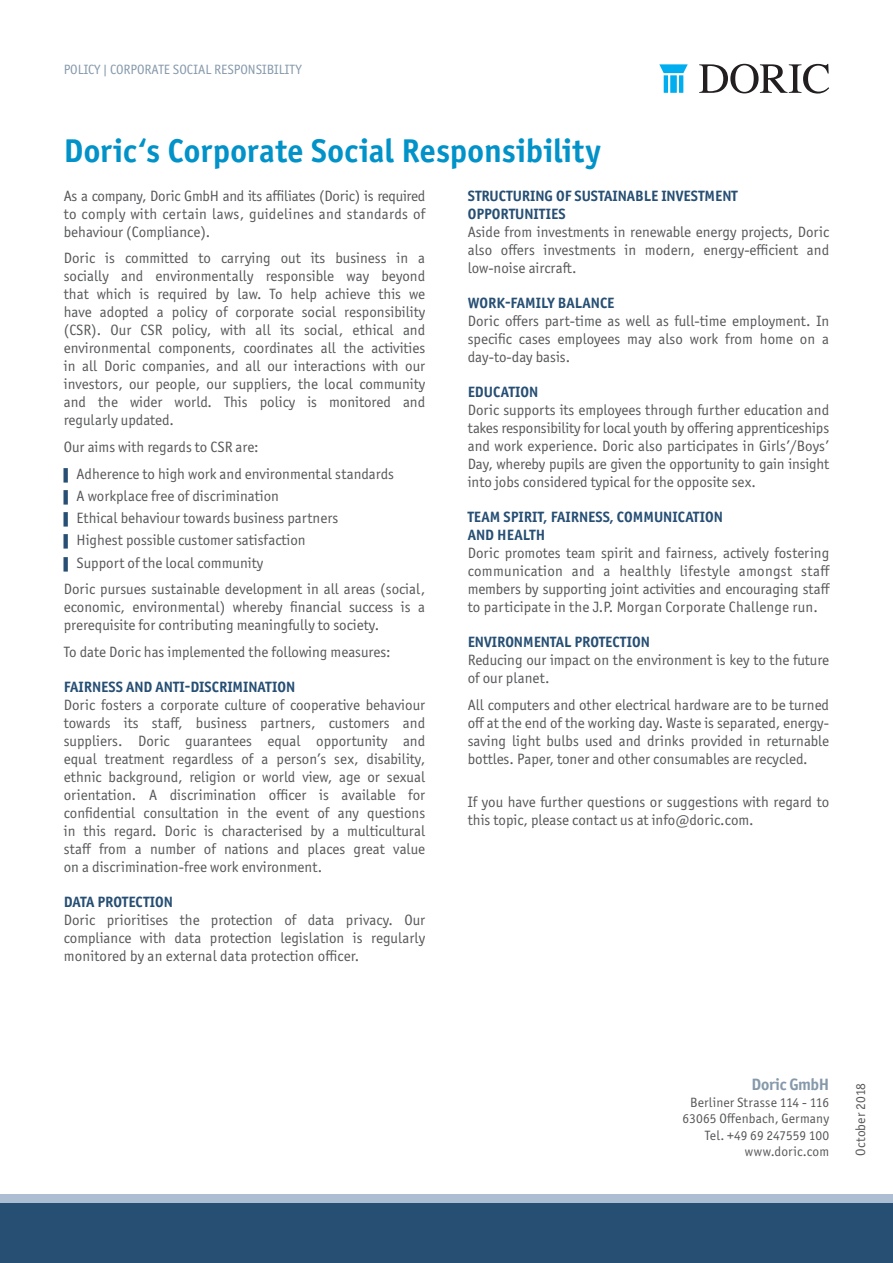
<style>
.page{position:relative;width:893px;height:1263px;background:#fff}
.page>*{position:absolute;margin:0;border:0;box-sizing:border-box;transform-origin:0 0}
.Titel_3{font:700 33px "Officina Sans ITC Std";letter-spacing:.005em;color:#0092c8}
.Fließtext{font:700 16.5px "Officina Sans ITC Std";letter-spacing:-.02em;color:#8699ab}
.Fließtext-2{font:15px/18px "Officina Sans ITC Std";color:#57585a;text-align:justify}
.Titel_3_Dunkelblau{font:700 15px/18px "Officina Sans ITC Std";color:#274f74}
.Fließtext-3{font:13.5px/16.5px "Officina Sans ITC Std";letter-spacing:.01em;color:#57585a;text-align:right}
.Titel_1{font:13.5px "Officina Sans ITC Std";color:#8699ab}
.s1{font-family:"Times New Roman";font-size:12px;color:#274f74}
</style>
<div class="page">
<div style="left:0;top:1201px;width:893px;height:62px;background:#274f74"></div>
<div style="left:0;top:1194px;width:893px;height:9px;background:#aebed2"></div>
<svg style="left:699px;top:64px;width:130px;height:30px"></svg>
<hr style="left:664px;top:75px;width:4px;height:18px;background:#00aeef">
<hr style="left:679px;top:75px;width:4px;height:18px;background:#00aeef">
<div style="left:670px;top:75px;width:7px;height:18px;background:#00aeef"></div>
<svg style="left:659px;top:64px;width:29px;height:9px"></svg>
<p class="Titel_1" style="left:64px;top:61px;width:239px">POLICY | CORPORATE SOCIAL RESPONSIBILITY</p>
<p class="Titel_3" style="left:64px;top:130px;width:538px">Doric‘s Corporate Social Responsibility</p>
<p class="Fließtext-2" style="left:64px;top:187px;width:363px">As a company, Doric GmbH and its affiliates (Doric) is required to comply with certain laws, guidelines and standards of behaviour (Compliance).</p>
<p class="Fließtext-2" style="left:64px;top:249px;width:363px">Doric is committed to carrying out its business in a socially and environmentally responsible way beyond that which is required by law. To help achieve this we have adopted a policy of corporate social responsibility (CSR). Our CSR policy, with all its social, ethical and environmental components, coordinates all the activities in all Doric companies, and all our interactions with our investors, our people, our suppliers, the local community and the wider world. This policy is monitored and regularly updated.</p>
<p class="Fließtext-2" style="left:64px;top:438px;width:196px">Our aims with regards to CSR are:</p>
<p class="Fließtext-2" style="left:64px;top:464px;width:332px"><span class="s1">▌</span> Adherence to high work and environmental standards</p>
<p class="Fließtext-2" style="left:64px;top:487px;width:217px"><span class="s1">▌</span> A workplace free of discrimination</p>
<p class="Fließtext-2" style="left:64px;top:509px;width:276px"><span class="s1">▌</span> Ethical behaviour towards business partners</p>
<p class="Fließtext-2" style="left:64px;top:531px;width:243px"><span class="s1">▌</span> Highest possible customer satisfaction</p>
<p class="Fließtext-2" style="left:64px;top:553px;width:201px"><span class="s1">▌</span> Support of the local community</p>
<p class="Fließtext-2" style="left:64px;top:580px;width:363px">Doric pursues sustainable development in all areas (social, economic, environmental) whereby financial success is a prerequisite for contributing meaningfully to society.</p>
<p class="Fließtext-2" style="left:64px;top:642px;width:328px">To date Doric has implemented the following measures:</p>
<p class="Titel_3_Dunkelblau" style="left:64px;top:677px;width:233px">FAIRNESS AND ANTI-DISCRIMINATION</p>
<p class="Fließtext-2" style="left:64px;top:695px;width:363px">Doric fosters a corporate culture of cooperative behaviour towards its staff, business partners, customers and suppliers. Doric guarantees equal opportunity and equal treatment regardless of a person’s sex, disability, ethnic background, religion or world view, age or sexual orientation. A discrimination officer is available for confidential consultation in the event of any questions in this regard. Doric is characterised by a multicultural staff from a number of nations and places great value on a discrimination-free work environment.</p>
<p class="Titel_3_Dunkelblau" style="left:64px;top:892px;width:111px">DATA PROTECTION</p>
<p class="Fließtext-2" style="left:64px;top:910px;width:363px">Doric prioritises the protection of data privacy. Our compliance with data protection legislation is regularly monitored by an external data protection officer.</p>
<p class="Titel_3_Dunkelblau" style="left:468px;top:187px;width:271px">STRUCTURING OF SUSTAINABLE INVESTMENT<br>OPPORTUNITIES</p>
<p class="Fließtext-2" style="left:468px;top:223px;width:363px">Aside from investments in renewable energy projects, Doric also offers investments in modern, energy-efficient and low-noise aircraft.</p>
<p class="Titel_3_Dunkelblau" style="left:468px;top:294px;width:148px">WORK-FAMILY BALANCE</p>
<p class="Fließtext-2" style="left:468px;top:312px;width:363px">Doric offers part-time as well as full-time employment. In specific cases employees may also work from home on a day-to-day basis.</p>
<p class="Titel_3_Dunkelblau" style="left:468px;top:383px;width:72px">EDUCATION</p>
<p class="Fließtext-2" style="left:468px;top:401px;width:363px">Doric supports its employees through further education and takes responsibility for local youth by offering apprenticeships and work experience. Doric also participates in Girls’/Boys’ Day, whereby pupils are given the opportunity to gain insight into jobs considered typical for the opposite sex.</p>
<p class="Titel_3_Dunkelblau" style="left:468px;top:508px;width:257px">TEAM SPIRIT, FAIRNESS, COMMUNICATION<br>AND HEALTH</p>
<p class="Fließtext-2" style="left:468px;top:544px;width:364px">Doric promotes team spirit and fairness, actively fostering communication and a healthly lifestyle amongst staff members by supporting joint activities and encouraging staff to participate in the J.P. Morgan Corporate Challenge run.</p>
<p class="Titel_3_Dunkelblau" style="left:468px;top:633px;width:184px">ENVIRONMENTAL PROTECTION</p>
<p class="Fließtext-2" style="left:468px;top:651px;width:363px">Reducing our impact on the environment is key to the future of our planet.</p>
<p class="Fließtext-2" style="left:468px;top:695px;width:363px">All computers and other electrical hardware are to be turned off at the end of the working day. Waste is separated, energy&shy;saving light bulbs used and drinks provided in returnable bottles. Paper, toner and other consumables are recycled.</p>
<p class="Fließtext-2" style="left:468px;top:793px;width:363px">If you have further questions or suggestions with regard to this topic, please contact us at info@doric.com.</p>
<p class="Fließtext" style="left:752px;top:1074px;width:79px">Doric GmbH</p>
<p class="Fließtext-3" style="left:690px;top:1094px;width:141px">Berliner Strasse 114 - 116</p>
<p class="Fließtext-3" style="left:683px;top:1110px;width:148px">63065 Offenbach, Germany<br>Tel. +49 69 247559 100</p>
<p class="Fließtext-3" style="left:745px;top:1143px;width:86px">www.doric.com</p>
<p class="Fließtext-3" style="left:852px;top:1156px;width:75px;rotate:-90deg">October 2018</p>
</div>
